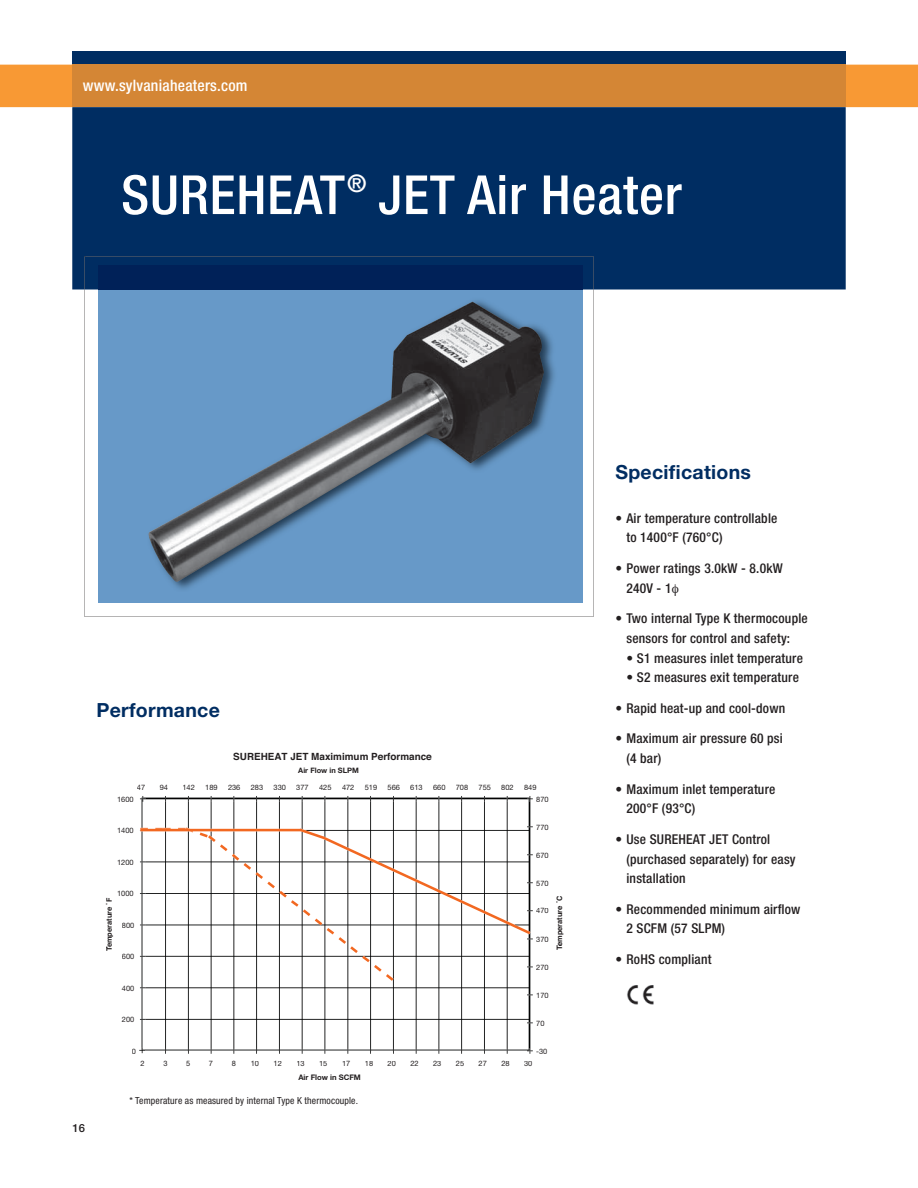
<style>
.page{position:relative;width:918px;height:1188px;background:#fff}
.page>*{position:absolute;margin:0;border:0;box-sizing:border-box;transform-origin:0 0}
.t1{font:500 condensed 54px "Helvetica Neue";letter-spacing:.015em;color:#fff}
.t2{font:700 19.5px "Helvetica Neue";letter-spacing:.015em;color:#002d62}
.t3{font:500 condensed 15.75px "Helvetica Neue";letter-spacing:.015em;color:#fff}
.t4{font:500 condensed 13.5px/19.6px "Helvetica Neue";letter-spacing:.015em;color:#231f20}
.t5{font:500 11.25px "Helvetica Neue";color:#231f20}
.t6{font:700 9.9px "Helvetica";color:#231f20}
.t7{font:condensed 9.75px "Helvetica Neue";letter-spacing:.015em;color:#231f20}
.t8{font:700 7.65px "Helvetica Neue";color:#231f20}
.t9{font:7.5px "Helvetica Neue";color:#231f20}
.t10{font:700 7.5px "Helvetica";color:#231f20}
.t11{font:700 7.5px "Helvetica Neue";letter-spacing:.005em;color:#231f20}
</style>
<div class="page">
<svg style="left:84px;top:290px;width:510px;height:327px;background:#7296b8"></svg>
<div style="left:72px;top:107px;width:774px;height:183px;background:#002d62"></div>
<svg style="left:84px;top:256px;width:510px;height:34px;background:#01255b"></svg>
<div style="left:72px;top:51px;width:774px;height:14px;background:#002d62"></div>
<div style="left:0;top:65px;width:918px;height:42px;background:#f89934"></div>
<div style="left:72px;top:65px;width:774px;height:42px;background:#d48635"></div>
<svg style="left:142px;top:796px;width:391px;height:255px"></svg>
<svg style="left:140px;top:828px;width:390px;height:153px"></svg>
<img style="left:627px;top:985px;width:27px;height:20px">
<p class="t3" style="left:83px;top:80px;width:166px">www.sylvaniaheaters.com</p>
<h1 class="t1" style="left:121px;top:175px;width:562px">SUREHEAT<sup>®</sup> JET Air Heater</h1>
<h2 class="t2" style="left:96px;top:703px;width:125px">Performance</h2>
<p class="t5" style="left:72px;top:1124px;width:14px">16</p>
<p class="t6" style="left:233px;top:753px;width:200px">SUREHEAT JET Maximimum Performance</p>
<p class="t11" style="left:298px;top:768px;width:62px">Air Flow in SLPM</p>
<p class="t9" style="left:137px;top:784px;width:10px">47</p>
<p class="t9" style="left:160px;top:784px;width:10px">94</p>
<p class="t9" style="left:183px;top:784px;width:14px">142</p>
<p class="t9" style="left:205px;top:784px;width:14px">189</p>
<p class="t9" style="left:228px;top:784px;width:14px">236</p>
<p class="t9" style="left:251px;top:784px;width:14px">283</p>
<p class="t9" style="left:274px;top:784px;width:14px">330</p>
<p class="t9" style="left:296px;top:784px;width:14px">377</p>
<p class="t9" style="left:319px;top:784px;width:14px">425</p>
<p class="t9" style="left:342px;top:784px;width:14px">472</p>
<p class="t9" style="left:365px;top:784px;width:14px">519</p>
<p class="t9" style="left:388px;top:784px;width:14px">566</p>
<p class="t9" style="left:410px;top:784px;width:14px">613</p>
<p class="t9" style="left:433px;top:784px;width:14px">660</p>
<p class="t9" style="left:456px;top:784px;width:14px">708</p>
<p class="t9" style="left:479px;top:784px;width:14px">755</p>
<p class="t9" style="left:501px;top:784px;width:14px">802</p>
<p class="t9" style="left:524px;top:784px;width:14px">849</p>
<p class="t9" style="left:117px;top:796px;width:18px">1600</p>
<p class="t9" style="left:117px;top:828px;width:18px">1400</p>
<p class="t9" style="left:117px;top:859px;width:18px">1200</p>
<p class="t9" style="left:536px;top:796px;width:14px">870</p>
<p class="t9" style="left:536px;top:824px;width:14px">770</p>
<p class="t9" style="left:536px;top:852px;width:14px">670</p>
<p class="t9" style="left:536px;top:880px;width:14px">570</p>
<p class="t9" style="left:117px;top:891px;width:18px">1000</p>
<p class="t10" style="left:106px;top:951px;width:55px;rotate:-90deg">Temperature ˚F</p>
<p class="t10" style="left:557px;top:950px;width:56px;rotate:-90deg">Temperature ˚C</p>
<p class="t9" style="left:536px;top:908px;width:14px">470</p>
<p class="t9" style="left:122px;top:922px;width:14px">800</p>
<p class="t9" style="left:536px;top:936px;width:14px">370</p>
<p class="t9" style="left:122px;top:954px;width:14px">600</p>
<p class="t9" style="left:122px;top:985px;width:14px">400</p>
<p class="t9" style="left:122px;top:1017px;width:14px">200</p>
<p class="t9" style="left:132px;top:1048px;width:6px">0</p>
<p class="t9" style="left:536px;top:964px;width:14px">270</p>
<p class="t9" style="left:536px;top:992px;width:14px">170</p>
<p class="t9" style="left:536px;top:1020px;width:10px">70</p>
<p class="t9" style="left:536px;top:1048px;width:13px">-30</p>
<p class="t9" style="left:141px;top:1061px;width:6px">2</p>
<p class="t9" style="left:163px;top:1061px;width:6px">3</p>
<p class="t9" style="left:186px;top:1061px;width:6px">5</p>
<p class="t9" style="left:209px;top:1061px;width:6px">7</p>
<p class="t9" style="left:232px;top:1061px;width:6px">8</p>
<p class="t9" style="left:251px;top:1061px;width:10px">10</p>
<p class="t9" style="left:274px;top:1061px;width:10px">12</p>
<p class="t9" style="left:296px;top:1061px;width:10px">13</p>
<p class="t9" style="left:319px;top:1061px;width:10px">15</p>
<p class="t9" style="left:342px;top:1061px;width:10px">17</p>
<p class="t9" style="left:365px;top:1061px;width:10px">18</p>
<p class="t9" style="left:388px;top:1061px;width:10px">20</p>
<p class="t9" style="left:410px;top:1061px;width:10px">22</p>
<p class="t9" style="left:433px;top:1061px;width:10px">23</p>
<p class="t9" style="left:456px;top:1061px;width:10px">25</p>
<p class="t9" style="left:479px;top:1061px;width:10px">27</p>
<p class="t9" style="left:501px;top:1061px;width:10px">28</p>
<p class="t9" style="left:524px;top:1061px;width:10px">30</p>
<p class="t8" style="left:298px;top:1074px;width:64px">Air Flow in SCFM</p>
<p class="t7" style="left:130px;top:1097px;width:230px">* Temperature as measured by internal Type K thermocouple.</p>
<h2 class="t2" style="left:615px;top:466px;width:137px">Specifications</h2>
<p class="t4" style="left:626px;top:509px;width:153px;text-indent:-11px">• Air temperature controllable to 1400°F (760°C)</p>
<p class="t4" style="left:626px;top:560px;width:158px;text-indent:-11px">• Power ratings 3.0kW - 8.0kW<br>240V - 1</p>
<p class="t4" style="left:615px;top:610px;width:194px;text-align:center">• Two internal Type K thermocouple sensors for control and safety:</p>
<p class="t4" style="left:626px;top:649px;width:178px">• S1 measures inlet temperature</p>
<p class="t4" style="left:626px;top:669px;width:174px">• S2 measures exit temperature</p>
<p class="t4" style="left:615px;top:699px;width:171px">• Rapid heat-up and cool-down</p>
<p class="t4" style="left:626px;top:730px;width:158px;text-indent:-11px">• Maximum air pressure 60 psi (4 bar)</p>
<p class="t4" style="left:626px;top:780px;width:150px;text-indent:-11px">• Maximum inlet temperature<br>200°F (93°C)</p>
<p class="t4" style="left:626px;top:831px;width:171px;text-indent:-11px">• Use SUREHEAT JET Control (purchased separately) for easy installation</p>
<p class="t4" style="left:626px;top:900px;width:175px;text-indent:-11px">• Recommended minimum airflow<br>2 SCFM (57 SLPM)</p>
<p class="t4" style="left:615px;top:950px;width:98px">• RoHS compliant</p>
</div>
